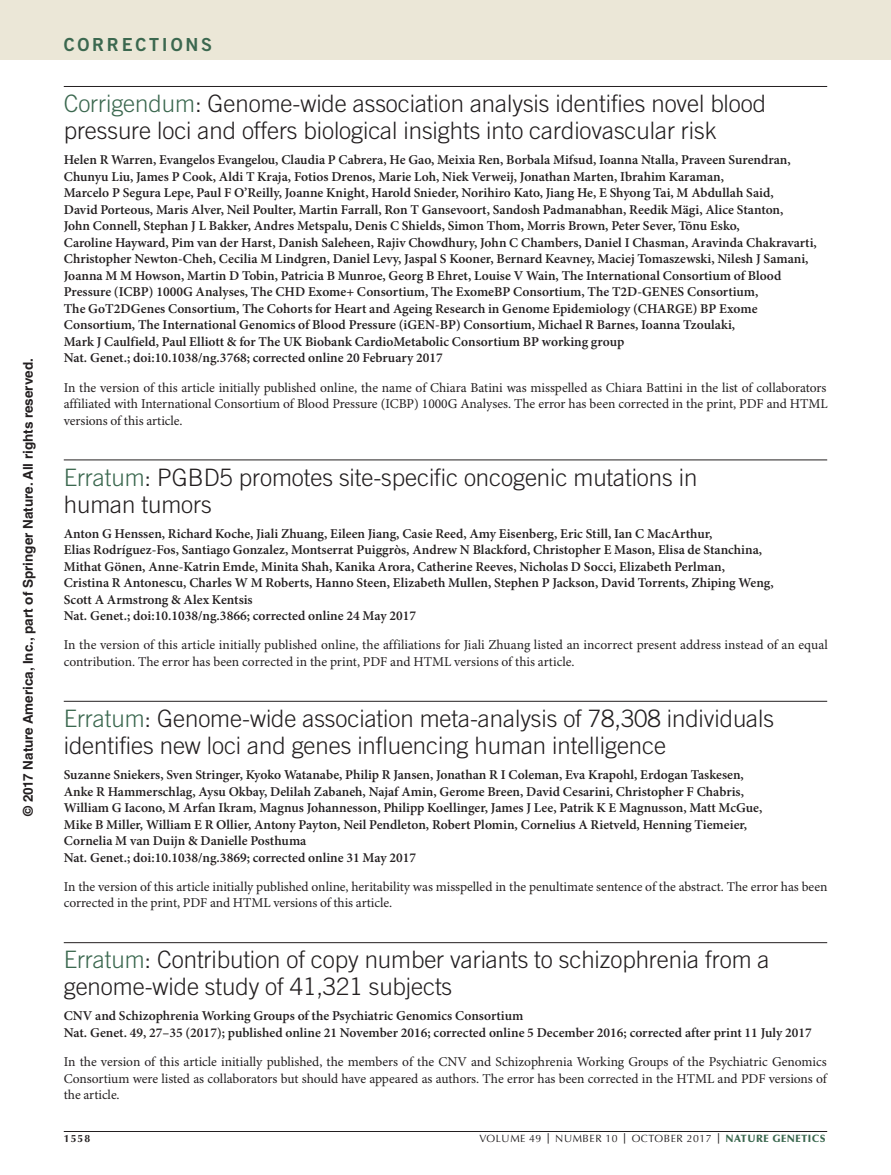
<style>
.page{position:relative;width:891px;height:1175px;background:#fff}
.page>*{position:absolute;margin:0;border:0;box-sizing:border-box;transform-origin:0 0}
.ERR_title{font:300 24px/27px "Trade Gothic LT Std";letter-spacing:-.005em;color:#231f20}
.z-HEADER_follow{font:18px "Trade Gothic LT Std Bd 2";letter-spacing:.15em;color:#3b684f}
.ERR_author{font:600 13.5px/16.5px "Minion Pro";color:#231f20}
.ERR_text{font:13.5px/16.5px "Minion Pro";letter-spacing:-.005em;color:#231f20;text-align:justify}
.ERR_reference{font:600 13.5px "Minion Pro";color:#231f20}
.t1{font:700 13.5px "Helvetica LT Std";color:#231f20}
.t2{font:10.5px "Optima LT Std";letter-spacing:.05em;color:#231f20}
.t3{font:700 10.5px "Optima LT Std";color:#231f20}
.s1{color:#3b684f}
.s2{font-weight:700}
.s3{font-weight:900;color:#3b684f}
</style>
<div class="page">
<div style="left:0;top:0;width:891px;height:60px;background:#ebe7d7"></div>
<hr style="left:64px;top:1131px;width:763px;height:1px;background:#231f20">
<hr style="left:64px;top:86px;width:763px;height:1px;background:#231f20">
<hr style="left:64px;top:459px;width:763px;height:1px;background:#231f20">
<hr style="left:64px;top:701px;width:763px;height:1px;background:#231f20">
<hr style="left:64px;top:942px;width:763px;height:1px;background:#231f20">
<p class="t1" style="left:20px;top:816px;width:459px;rotate:-90deg">© 2017 Nature America, Inc., part of Springer Nature. All rights reserved.</p>
<p class="z-HEADER_follow" style="left:64px;top:34px;width:150px">CORRECTIONS</p>
<p class="ERR_title" style="left:64px;top:90px;width:704px"><span class="s1">Corrigendum</span>: Genome-wide association analysis identifies novel blood pressure loci and offers biological insights into cardiovascular risk</p>
<p class="ERR_author" style="left:64px;top:152px;width:755px">Helen R Warren, Evangelos Evangelou, Claudia P Cabrera, He Gao, Meixia Ren, Borbala Mifsud, Ioanna Ntalla, Praveen Surendran, Chunyu Liu, James P Cook, Aldi T Kraja, Fotios Drenos, Marie Loh, Niek Verweij, Jonathan Marten, Ibrahim Karaman,<br>Marcelo P Segura Lepe, Paul F O’Reilly, Joanne Knight, Harold Snieder, Norihiro Kato, Jiang He, E Shyong Tai, M Abdullah Said,<br>David Porteous, Maris Alver, Neil Poulter, Martin Farrall, Ron T Gansevoort, Sandosh Padmanabhan, Reedik Mägi, Alice Stanton,<br>John Connell, Stephan J L Bakker, Andres Metspalu, Denis C Shields, Simon Thom, Morris Brown, Peter Sever, Tõnu Esko,<br>Caroline Hayward, Pim van der Harst, Danish Saleheen, Rajiv Chowdhury, John C Chambers, Daniel I Chasman, Aravinda Chakravarti, Christopher Newton-Cheh, Cecilia M Lindgren, Daniel Levy, Jaspal S Kooner, Bernard Keavney, Maciej Tomaszewski, Nilesh J Samani, Joanna M M Howson, Martin D Tobin, Patricia B Munroe, Georg B Ehret, Louise V Wain, The International Consortium of Blood Pressure (ICBP) 1000G Analyses, The CHD Exome+ Consortium, The ExomeBP Consortium, The T2D-GENES Consortium,<br>The GoT2DGenes Consortium, The Cohorts for Heart and Ageing Research in Genome Epidemiology (CHARGE) BP Exome Consortium, The International Genomics of Blood Pressure (iGEN-BP) Consortium, Michael R Barnes, Ioanna Tzoulaki,<br>Mark J Caulfield, Paul Elliott &amp; for The UK Biobank CardioMetabolic Consortium BP working group</p>
<p class="ERR_reference" style="left:64px;top:350px;width:381px">Nat. Genet.; doi:10.1038/ng.3768; corrected online 20 February 2017</p>
<p class="ERR_text" style="left:64px;top:379px;width:766px">In the version of this article initially published online, the name of Chiara Batini was misspelled as Chiara Battini in the list of collaborators affiliated with International Consortium of Blood Pressure (ICBP) 1000G Analyses. The error has been corrected in the print, PDF and HTML versions of this article.</p>
<p class="ERR_title" style="left:64px;top:463px;width:635px"><span class="s1">Erratum</span>: PGBD5 promotes site-specific oncogenic mutations in human tumors</p>
<p class="ERR_author" style="left:64px;top:525px;width:650px">Anton G Henssen, Richard Koche, Jiali Zhuang, Eileen Jiang, Casie Reed, Amy Eisenberg, Eric Still, Ian C MacArthur,</p>
<p class="ERR_author" style="left:64px;top:542px;width:700px">Elias Rodríguez-Fos, Santiago Gonzalez, Montserrat Puiggròs, Andrew N Blackford, Christopher E Mason, Elisa de Stanchina,</p>
<p class="ERR_author" style="left:64px;top:558px;width:663px">Mithat Gönen, Anne-Katrin Emde, Minita Shah, Kanika Arora, Catherine Reeves, Nicholas D Socci, Elizabeth Perlman,</p>
<p class="ERR_author" style="left:64px;top:575px;width:711px">Cristina R Antonescu, Charles W M Roberts, Hanno Steen, Elizabeth Mullen, Stephen P Jackson, David Torrents, Zhiping Weng,</p>
<p class="ERR_author" style="left:64px;top:591px;width:190px">Scott A Armstrong &amp; Alex Kentsis</p>
<p class="ERR_reference" style="left:64px;top:608px;width:354px">Nat. Genet.; doi:10.1038/ng.3866; corrected online 24 May 2017</p>
<p class="ERR_text" style="left:64px;top:637px;width:766px">In the version of this article initially published online, the affiliations for Jiali Zhuang listed an incorrect present address instead of an equal contribution. The error has been corrected in the print, PDF and HTML versions of this article.</p>
<p class="ERR_title" style="left:64px;top:704px;width:712px"><span class="s1">Erratum</span>: Genome-wide association meta-analysis of 78,308 individuals identifies new loci and genes influencing human intelligence</p>
<p class="ERR_author" style="left:64px;top:767px;width:700px">Suzanne Sniekers, Sven Stringer, Kyoko Watanabe, Philip R Jansen, Jonathan R I Coleman, Eva Krapohl, Erdogan Taskesen, Anke R Hammerschlag, Aysu Okbay, Delilah Zabaneh, Najaf Amin, Gerome Breen, David Cesarini, Christopher F Chabris, William G Iacono, M Arfan Ikram, Magnus Johannesson, Philipp Koellinger, James J Lee, Patrik K E Magnusson, Matt McGue, Mike B Miller, William E R Ollier, Antony Payton, Neil Pendleton, Robert Plomin, Cornelius A Rietveld, Henning Tiemeier, Cornelia M van Duijn &amp; Danielle Posthuma</p>
<p class="ERR_reference" style="left:64px;top:849px;width:354px">Nat. Genet.; doi:10.1038/ng.3869; corrected online 31 May 2017</p>
<p class="ERR_text" style="left:64px;top:878px;width:765px">In the version of this article initially published online, heritability was misspelled in the penultimate sentence of the abstract. The error has been corrected in the print, PDF and HTML versions of this article.</p>
<p class="ERR_title" style="left:64px;top:946px;width:707px"><span class="s1">Erratum</span>: Contribution of copy number variants to schizophrenia from a genome-wide study of 41,321 subjects</p>
<p class="ERR_author" style="left:64px;top:1008px;width:461px">CNV and Schizophrenia Working Groups of the Psychiatric Genomics Consortium</p>
<p class="ERR_reference" style="left:64px;top:1024px;width:750px">Nat. Genet. 49, 27–35 (2017); published online 21 November 2016; corrected online 5 December 2016; corrected after print 11 July 2017</p>
<p class="ERR_text" style="left:64px;top:1054px;width:765px">In the version of this article initially published, the members of the CNV and Schizophrenia Working Groups of the Psychiatric Genomics Consortium were listed as collaborators but should have appeared as authors. The error has been corrected in the HTML and PDF versions of the article.</p>
<p class="t3" style="left:64px;top:1132px;width:28px">1558</p>
<p class="t2" style="left:479px;top:1132px;width:348px">VOLUME 49 <span class="s2">|</span> NUMBER 10 <span class="s2">|</span> OCTOBER 2017 <span class="s2">|</span> <span class="s3">NATURE GENETICS</span></p>
</div>
